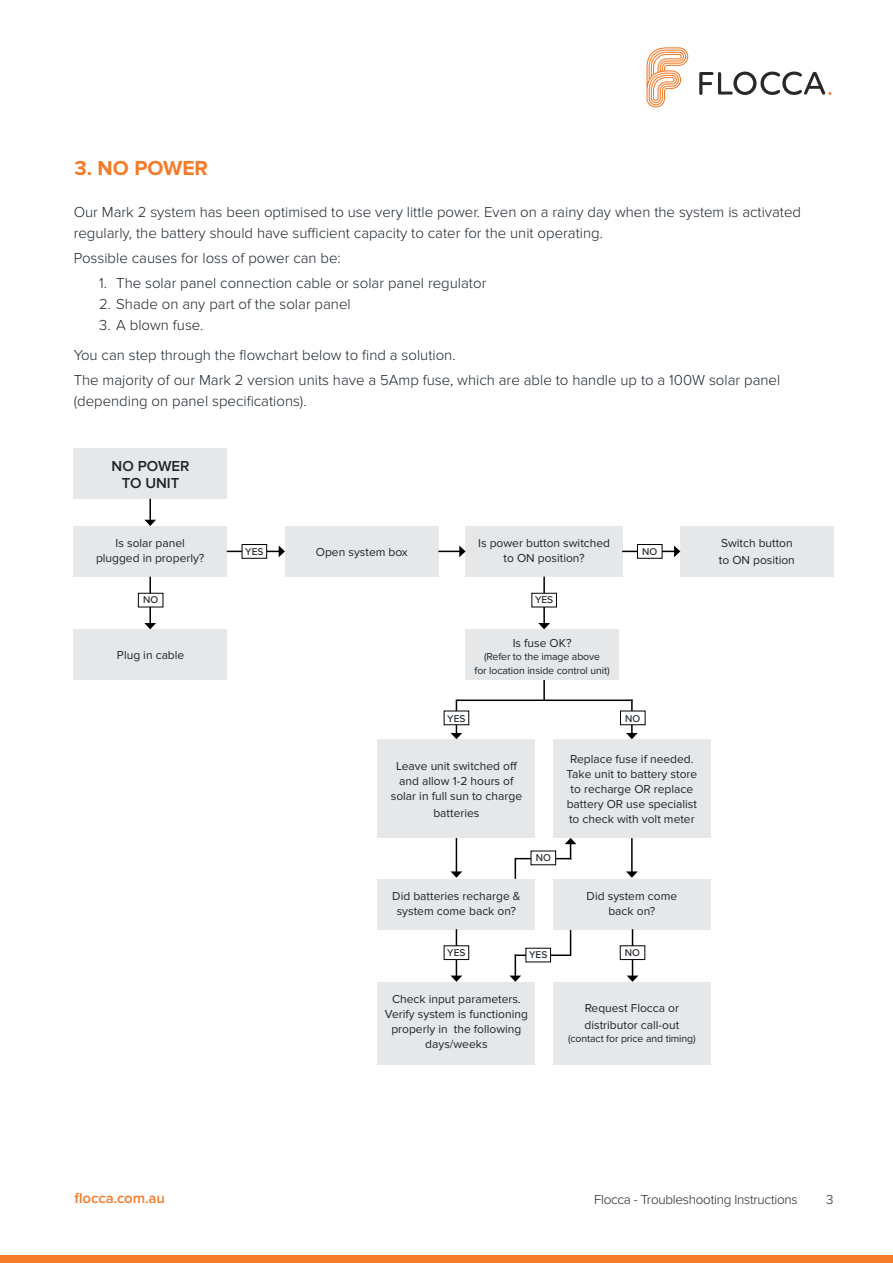
<style>
.page{position:relative;width:893px;height:1263px;background:#fff}
.page>*{position:absolute;margin:0;border:0;box-sizing:border-box;transform-origin:0 0}
.t1{font:700 21px "Proxima Nova";color:#f47b29}
.t2{font:300 15px/21px "Proxima Nova";color:#1d252c}
.t3{font:600 15px/16.5px "Proxima Nova";color:#1d252c;text-align:center}
.t4{font:600 15px "Proxima Nova";letter-spacing:-.01em;color:#f47b29}
.t5{font:300 13.5px "Proxima Nova";letter-spacing:-.02em;color:#1d252c}
.t6{font:12px/15px "Proxima Nova";color:#1d252c;text-align:center}
.t7{font:10.5px/13.5px "Proxima Nova";letter-spacing:-.01em;color:#1d252c;text-align:center}
.t8{font:500 10.2px "Proxima Nova";color:#1d252c}
</style>
<div class="page">
<svg style="left:699px;top:71px;width:132px;height:24px"></svg>
<svg style="left:646px;top:47px;width:42px;height:61px"></svg>
<div style="left:378px;top:739px;width:157px;height:99px;background:#e6e7e8"></div>
<div style="left:553px;top:739px;width:157px;height:99px;background:#e6e7e8"></div>
<hr style="left:631px;top:699px;width:2px;height:35px;background:#000">
<svg style="left:626px;top:733px;width:12px;height:6px"></svg>
<hr style="left:456px;top:699px;width:1px;height:35px;background:#000">
<svg style="left:451px;top:733px;width:11px;height:6px"></svg>
<hr style="left:543px;top:672px;width:2px;height:28px;background:#000">
<svg style="left:515px;top:859px;width:1px;height:20px"></svg>
<svg style="left:570px;top:930px;width:1px;height:24px"></svg>
<hr style="left:456px;top:699px;width:176px;height:2px;background:#000">
<hr style="left:515px;top:858px;width:56px;height:1px;background:#000">
<hr style="left:515px;top:954px;width:56px;height:2px;background:#000">
<div style="left:620px;top:711px;width:25px;height:14px;background:#fff"></div>
<div style="left:444px;top:711px;width:25px;height:14px;background:#fff"></div>
<div style="left:74px;top:448px;width:153px;height:51px;background:#e6e7e8"></div>
<div style="left:680px;top:526px;width:153px;height:51px;background:#e6e7e8"></div>
<div style="left:466px;top:526px;width:157px;height:51px;background:#e6e7e8"></div>
<div style="left:378px;top:879px;width:157px;height:51px;background:#e6e7e8"></div>
<div style="left:378px;top:982px;width:157px;height:82px;background:#e6e7e8"></div>
<div style="left:553px;top:982px;width:157px;height:82px;background:#e6e7e8"></div>
<div style="left:285px;top:526px;width:153px;height:51px;background:#e6e7e8"></div>
<div style="left:74px;top:526px;width:153px;height:51px;background:#e6e7e8"></div>
<div style="left:74px;top:629px;width:153px;height:51px;background:#e6e7e8"></div>
<div style="left:466px;top:629px;width:153px;height:51px;background:#e6e7e8"></div>
<div style="left:553px;top:879px;width:157px;height:51px;background:#e6e7e8"></div>
<hr style="left:149px;top:577px;width:2px;height:47px;background:#000">
<svg style="left:144px;top:623px;width:12px;height:6px"></svg>
<hr style="left:543px;top:577px;width:2px;height:47px;background:#000">
<svg style="left:538px;top:623px;width:12px;height:6px"></svg>
<hr style="left:456px;top:929px;width:1px;height:47px;background:#000">
<svg style="left:451px;top:975px;width:11px;height:7px"></svg>
<hr style="left:632px;top:929px;width:1px;height:47px;background:#000">
<svg style="left:627px;top:975px;width:11px;height:7px"></svg>
<hr style="left:456px;top:838px;width:1px;height:34px;background:#000">
<svg style="left:451px;top:871px;width:11px;height:7px"></svg>
<hr style="left:631px;top:838px;width:2px;height:34px;background:#000">
<svg style="left:626px;top:871px;width:12px;height:7px"></svg>
<svg style="left:565px;top:838px;width:11px;height:21px"></svg>
<svg style="left:509px;top:954px;width:12px;height:28px"></svg>
<hr style="left:227px;top:551px;width:52px;height:1px;background:#000">
<svg style="left:279px;top:546px;width:6px;height:11px"></svg>
<hr style="left:622px;top:551px;width:53px;height:1px;background:#000">
<svg style="left:674px;top:545px;width:6px;height:12px"></svg>
<svg style="left:438px;top:545px;width:28px;height:12px"></svg>
<hr style="left:149px;top:499px;width:2px;height:21px;background:#000">
<svg style="left:144px;top:520px;width:12px;height:6px"></svg>
<div style="left:242px;top:544px;width:25px;height:14px;background:#fff"></div>
<div style="left:242px;top:544px;width:25px;height:14px;border:1px solid #000"></div>
<div style="left:637px;top:544px;width:25px;height:14px;background:#fff"></div>
<div style="left:637px;top:544px;width:25px;height:14px;border:1px solid #000"></div>
<div style="left:138px;top:593px;width:25px;height:14px;background:#fff"></div>
<div style="left:532px;top:593px;width:24px;height:14px;background:#fff"></div>
<div style="left:444px;top:946px;width:25px;height:13px;background:#fff"></div>
<div style="left:444px;top:946px;width:25px;height:14px;border:1px solid #000"></div>
<div style="left:620px;top:946px;width:25px;height:13px;background:#fff"></div>
<div style="left:620px;top:946px;width:25px;height:14px;border:1px solid #000"></div>
<div style="left:531px;top:851px;width:25px;height:14px;background:#fff"></div>
<div style="left:526px;top:948px;width:24px;height:14px;background:#fff"></div>
<div style="left:0;top:1255px;width:893px;height:8px;background:#f47b29"></div>
<h1 class="t1" style="left:75px;top:156px;width:135px">3. NO POWER</h1>
<p class="t2" style="left:74px;top:201px;width:729px">Our Mark 2 system has been optimised to use very little power. Even on a rainy day when the system is activated regularly, the battery should have sufficient capacity to cater for the unit operating.</p>
<p class="t2" style="left:74px;top:248px;width:269px">Possible causes for loss of power can be:</p>
<p class="t2" style="left:99px;top:273px;width:389px">1. The solar panel connection cable or solar panel regulator</p>
<p class="t2" style="left:99px;top:294px;width:253px">2. Shade on any part of the solar panel</p>
<p class="t2" style="left:74px;top:311px;width:383px;line-height:29.5px;text-indent:26px">3. A blown fuse.<br>You can step through the flowchart below to find a solution.</p>
<p class="t2" style="left:74px;top:370px;width:708px">The majority of our Mark 2 version units have a 5Amp fuse, which are able to handle up to a 100W solar panel (depending on panel specifications).</p>
<p class="t3" style="left:112px;top:458px;width:80px">NO POWER<br>TO UNIT</p>
<p class="t6" style="left:96px;top:536px;width:110px">Is solar panel plugged in properly?</p>
<p class="t6" style="left:478px;top:536px;width:133px">Is power button switched to ON position?</p>
<p class="t8" style="left:245px;top:544px;width:20px">YES</p>
<p class="t6" style="left:316px;top:544px;width:93px">Open system box</p>
<p class="t8" style="left:642px;top:544px;width:17px">NO</p>
<p class="t8" style="left:143px;top:592px;width:17px">NO</p>
<p class="t8" style="left:535px;top:592px;width:20px">YES</p>
<p class="t6" style="left:117px;top:647px;width:69px">Plug in cable</p>
<p class="t6" style="left:513px;top:635px;width:60px">Is fuse OK?</p>
<p class="t7" style="left:475px;top:650px;width:137px">(Refer to the image above<br>for location inside control unit)</p>
<p class="t8" style="left:447px;top:711px;width:20px">YES</p>
<p class="t8" style="left:625px;top:711px;width:17px">NO</p>
<p class="t6" style="left:391px;top:759px;width:133px">Leave unit switched off and allow 1-2 hours of solar in full sun to charge</p>
<p class="t6" style="left:433px;top:805px;width:48px">batteries</p>
<p class="t8" style="left:536px;top:850px;width:17px">NO</p>
<p class="t6" style="left:566px;top:752px;width:132px">Replace fuse if needed.<br>Take unit to battery store to recharge OR replace battery OR use specialist to check with volt meter</p>
<p class="t6" style="left:392px;top:889px;width:130px">Did batteries recharge &amp; system come back on?</p>
<p class="t6" style="left:587px;top:889px;width:92px">Did system come back on?</p>
<p class="t8" style="left:447px;top:945px;width:20px">YES</p>
<p class="t8" style="left:625px;top:945px;width:17px">NO</p>
<p class="t8" style="left:529px;top:947px;width:20px">YES</p>
<p class="t6" style="left:385px;top:991px;width:144px">Check input parameters.<br>Verify system is functioning properly in the following days/weeks</p>
<p class="t6" style="left:585px;top:1000px;width:96px;line-height:16.5px;text-align:left">Request Flocca or distributor call-out</p>
<p class="t7" style="left:568px;top:1032px;width:129px">(contact for price and timing)</p>
<p class="t6" style="left:719px;top:535px;width:77px;line-height:16.5px;text-align:left">Switch button to ON position</p>
<p class="t4" style="left:75px;top:1190px;width:92px">flocca.com.au</p>
<p class="t5" style="left:826px;top:1192px;width:9px">3</p>
<p class="t5" style="left:594px;top:1192px;width:205px">Flocca - Troubleshooting Instructions</p>
</div>
